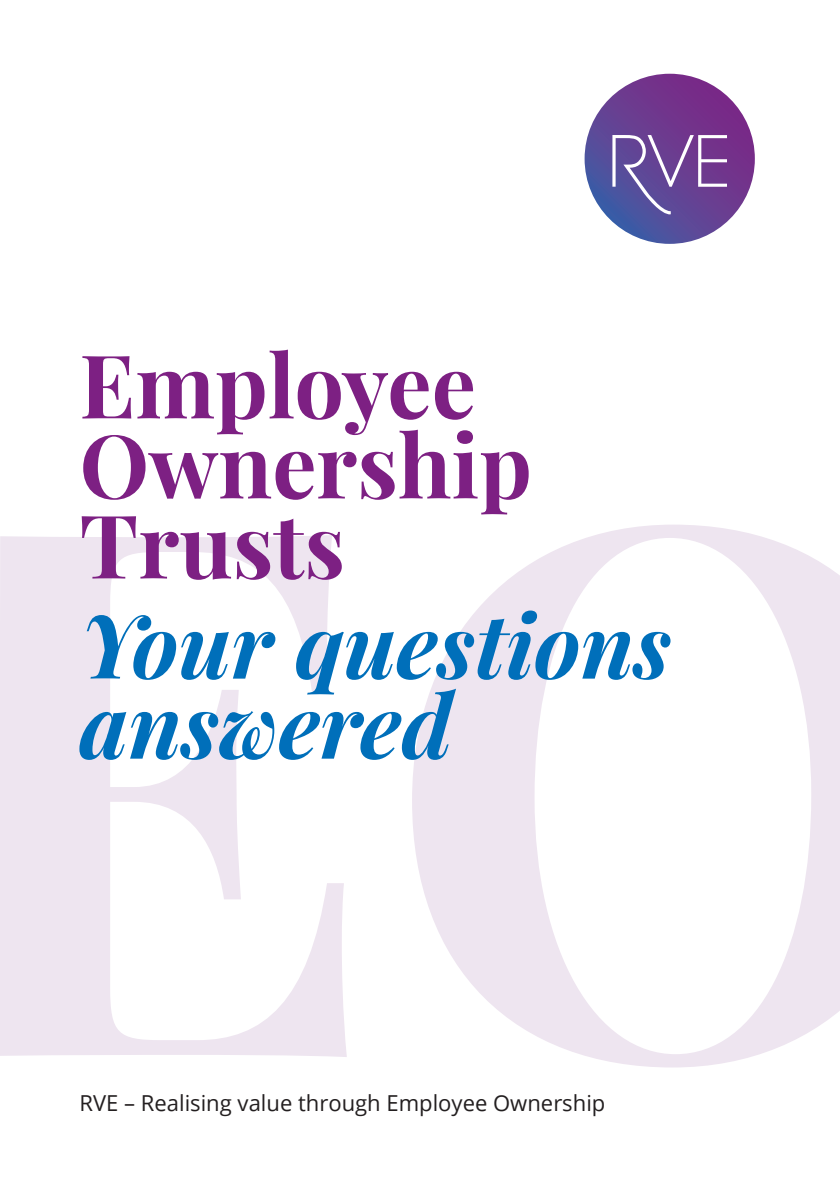
<style>
.page{position:relative;width:840px;height:1191px;background:#fff}
.page>*{position:absolute;margin:0;border:0;box-sizing:border-box;transform-origin:0 0}
.t1{font:700 88px/80px "Playfair Display";color:#7d2083}
.t2{font:italic 700 88px/80px "Playfair Display";color:#006fba}
.t3{font:22px "Open Sans";color:#231f20}
</style>
<div class="page">
<svg style="left:0;top:535px;width:346px;height:522px"></svg>
<svg style="left:412px;top:524px;width:427px;height:543px"></svg>
<svg style="left:584px;top:74px;width:170px;height:170px"></svg>
<p class="t1" style="left:79px;top:345px;width:454px">Employee<br>Ownership<br>Trusts</p>
<p class="t2" style="left:79px;top:602px;width:593px">Your questions answered</p>
<p class="t3" style="left:79px;top:1088px;width:527px">RVE – Realising value through Employee Ownership</p>
</div>
